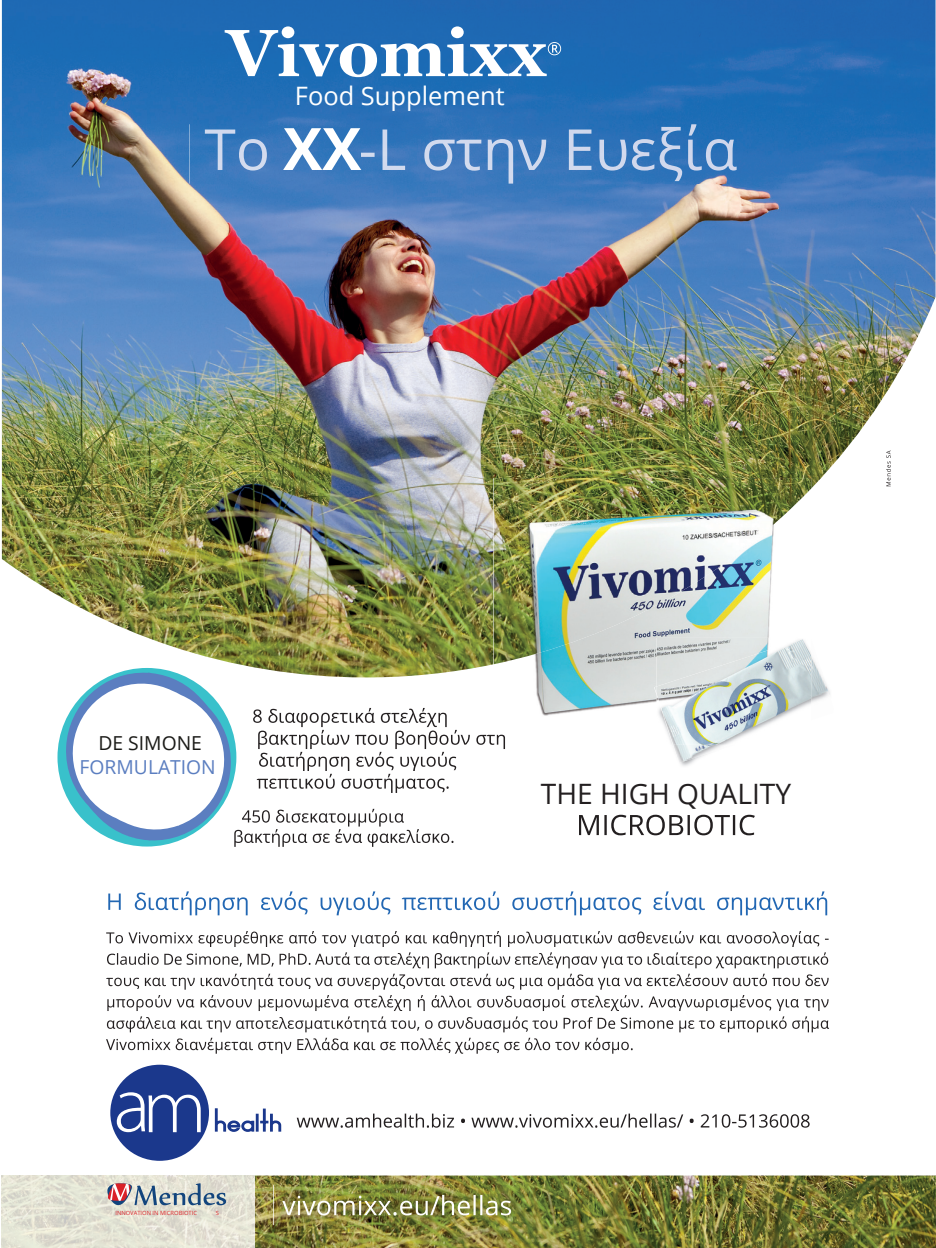
<style>
.page{position:relative;width:936px;height:1248px;background:#fff}
.page>*{position:absolute;margin:0;border:0;box-sizing:border-box;transform-origin:0 0}
.t1{font:700 58.6px "Open Sans";color:#fff}
.t2{font:28px "Open Sans";color:#231f20}
.t3{font:25.4px "Open Sans";color:#fff}
.t4{font:19.2px "Open Sans";color:#5b7ec0}
.t5{font:19.2px "Open Sans";color:#1b1b18}
.t6{font:5.8px "Open Sans";color:#da2128}
</style>
<div class="page">
<img style="left:2px;top:0;width:933px;height:668px">
<img style="left:1px;top:1175px;width:934px;height:72px">
<img style="left:493px;top:664px;width:163px;height:52px">
<img style="left:493px;top:478px;width:318px;height:186px">
<img style="left:672px;top:744px;width:21px;height:22px">
<img style="left:811px;top:637px;width:20px;height:2px">
<img style="left:654px;top:636px;width:156px;height:57px">
<img style="left:673px;top:639px;width:158px;height:123px">
<img style="left:656px;top:637px;width:155px;height:107px">
<svg style="left:106px;top:931px;width:722px;height:15px"></svg>
<svg style="left:106px;top:952px;width:722px;height:58px"></svg>
<svg style="left:106px;top:1016px;width:723px;height:37px"></svg>
<svg style="left:108px;top:891px;width:719px;height:24px"></svg>
<img style="left:274px;top:1184px;width:246px;height:40px">
<img style="left:282px;top:1194px;width:229px;height:21px">
<svg style="left:579px;top:814px;width:175px;height:21px"></svg>
<svg style="left:886px;top:450px;width:4px;height:36px"></svg>
<img style="left:191px;top:124px;width:14px;height:59px">
<img style="left:205px;top:124px;width:531px;height:60px">
<div style="left:110px;top:1064px;width:99px;height:96px;background:#1b388c;border-radius:50%"></div>
<svg style="left:215px;top:1108px;width:66px;height:23px"></svg>
<svg style="left:117px;top:1092px;width:84px;height:40px"></svg>
<svg style="left:297px;top:1113px;width:512px;height:14px"></svg>
<svg style="left:107px;top:1182px;width:119px;height:23px;background:#b3b0b5"></svg>
<svg style="left:57px;top:668px;width:448px;height:178px"></svg>
<svg style="left:225px;top:26px;width:336px;height:51px"></svg>
<h3 class="t3" style="left:295px;top:78px;width:211px">Food Supplement</h3>
<h1 class="t1" style="left:283px;top:107px;width:80px">XX</h1>
<h3 class="t5" style="left:98px;top:730px;width:105px">DE SIMONE</h3>
<h3 class="t4" style="left:80px;top:753px;width:138px">FORMULATION</h3>
<p class="t6" style="left:115px;top:1208px;width:83px">INNOVATION IN MICROBIOTIC</p>
<p class="t6" style="left:216px;top:1208px;width:5px">S</p>
<h2 class="t2" style="left:540px;top:774px;width:252px">THE HIGH QUALITY</h2>
</div>
